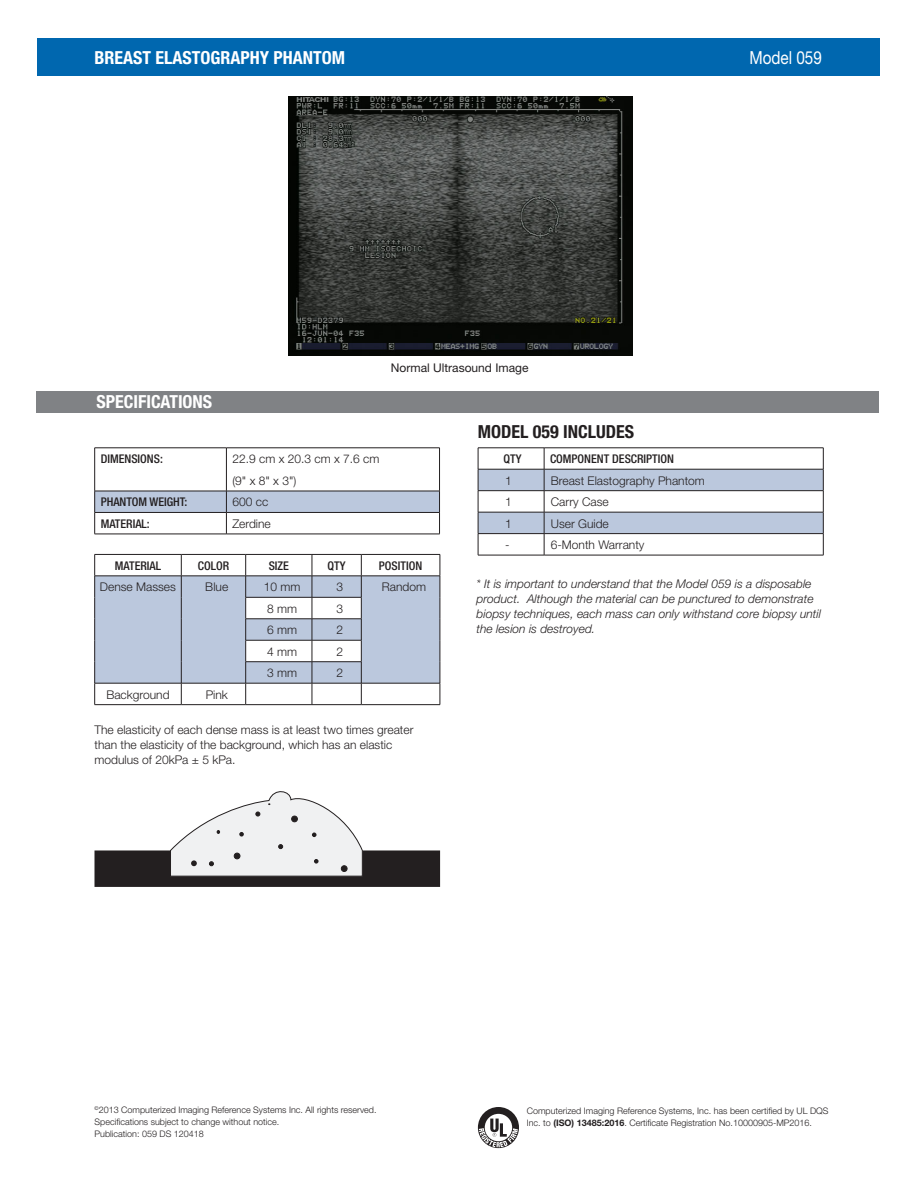
<style>
.page{position:relative;width:918px;height:1188px;background:#fff}
.page>*{position:absolute;margin:0;border:0;box-sizing:border-box;transform-origin:0 0}
.B_Feature_Bene_Head{font:700 condensed 18px "Helvetica Neue";color:#fff}
.HELV_DATA{font:700 condensed 18px "Helvetica Neue";color:#231f20}
.A_Sub-Head_Bold_Cond{font:700 condensed 18px "Helvetica Neue";color:#fff}
.B_Feature_Bene_Head-2{font:18px "Helvetica Neue";color:#fff;scale:.85 1}
.FEATURE__Bulletts{font:300 12px/15px "Helvetica Neue";color:#231f20}
.B_Main_Text_HN45_9_1{font:italic 300 12px/15px "Helvetica Neue";color:#231f20}
.B_Main_Text{font:500 condensed 12px "Helvetica Neue";color:#231f20}
.B_Main_Text-2{font:300 12px "Helvetica Neue";color:#231f20}
.HELV_DATA-2{font:12px "Helvetica Neue";color:#231f20}
.B_Main_Text_HN45_9_1-2{font:300 9px/12px "Helvetica Neue";color:#231f20}
.s1{font-weight:700}
</style>
<div class="page">
<svg style="left:478px;top:1107px;width:41px;height:41px"></svg>
<div style="left:37px;top:38px;width:842px;height:38px;background:#0067af"></div>
<svg style="left:94px;top:791px;width:346px;height:96px"></svg>
<img style="left:288px;top:97px;width:345px;height:258px">
<div style="left:36px;top:391px;width:843px;height:22px;background:#808285"></div>
<svg style="left:478px;top:448px;width:346px;height:107px"></svg>
<hr style="left:478px;top:555px;width:66px;height:1px;background:#231f20">
<hr style="left:544px;top:555px;width:279px;height:1px;background:#231f20">
<hr style="left:94px;top:448px;width:132px;height:1px;background:#231f20">
<hr style="left:94px;top:448px;width:1px;height:43px;background:#231f20">
<hr style="left:226px;top:448px;width:214px;height:1px;background:#231f20">
<hr style="left:226px;top:448px;width:1px;height:43px;background:#231f20">
<hr style="left:439px;top:448px;width:1px;height:43px;background:#231f20">
<svg style="left:94px;top:491px;width:346px;height:43px"></svg>
<hr style="left:94px;top:534px;width:132px;height:1px;background:#231f20">
<hr style="left:226px;top:534px;width:214px;height:1px;background:#231f20">
<hr style="left:94px;top:554px;width:87px;height:1px;background:#231f20">
<hr style="left:181px;top:554px;width:65px;height:1px;background:#231f20">
<hr style="left:246px;top:554px;width:66px;height:1px;background:#231f20">
<hr style="left:312px;top:554px;width:49px;height:1px;background:#231f20">
<hr style="left:361px;top:554px;width:79px;height:1px;background:#231f20">
<svg style="left:94px;top:555px;width:347px;height:149px"></svg>
<hr style="left:94px;top:704px;width:87px;height:1px;background:#231f20">
<hr style="left:181px;top:704px;width:65px;height:1px;background:#231f20">
<hr style="left:246px;top:704px;width:66px;height:1px;background:#231f20">
<hr style="left:312px;top:704px;width:49px;height:1px;background:#231f20">
<hr style="left:361px;top:704px;width:79px;height:1px;background:#231f20">
<p class="B_Feature_Bene_Head" style="left:94px;top:47px;width:252px">BREAST ELASTOGRAPHY PHANTOM</p>
<p class="B_Feature_Bene_Head-2" style="left:749px;top:47px;width:87px">Model 059</p>
<p class="A_Sub-Head_Bold_Cond" style="left:96px;top:391px;width:117px">SPECIFICATIONS</p>
<p class="HELV_DATA-2" style="left:391px;top:360px;width:139px">Normal Ultrasound Image</p>
<p class="HELV_DATA" style="left:478px;top:420px;width:158px">MODEL 059 INCLUDES</p>
<p class="B_Main_Text" style="left:101px;top:452px;width:64px">DIMENSIONS:</p>
<p class="B_Main_Text-2" style="left:232px;top:452px;width:148px">22.9 cm x 20.3 cm x 7.6 cm</p>
<p class="B_Main_Text-2" style="left:232px;top:473px;width:66px">(9" x 8" x 3")</p>
<p class="B_Main_Text" style="left:101px;top:495px;width:88px">PHANTOM WEIGHT:</p>
<p class="B_Main_Text-2" style="left:232px;top:495px;width:37px">600 cc</p>
<p class="B_Main_Text" style="left:101px;top:516px;width:51px">MATERIAL:</p>
<p class="B_Main_Text-2" style="left:232px;top:516px;width:40px">Zerdine</p>
<p class="B_Main_Text" style="left:115px;top:558px;width:48px">MATERIAL</p>
<p class="B_Main_Text" style="left:198px;top:558px;width:33px">COLOR</p>
<p class="B_Main_Text" style="left:269px;top:558px;width:22px">SIZE</p>
<p class="B_Main_Text" style="left:328px;top:558px;width:19px">QTY</p>
<p class="B_Main_Text" style="left:379px;top:558px;width:45px">POSITION</p>
<p class="FEATURE__Bulletts" style="left:100px;top:579px;width:77px">Dense Masses</p>
<p class="FEATURE__Bulletts" style="left:205px;top:579px;width:24px">Blue</p>
<p class="FEATURE__Bulletts" style="left:264px;top:579px;width:38px">10 mm</p>
<p class="FEATURE__Bulletts" style="left:337px;top:579px;width:8px">3</p>
<p class="FEATURE__Bulletts" style="left:382px;top:579px;width:46px">Random</p>
<p class="FEATURE__Bulletts" style="left:267px;top:601px;width:31px">8 mm</p>
<p class="FEATURE__Bulletts" style="left:337px;top:601px;width:8px">3</p>
<p class="FEATURE__Bulletts" style="left:267px;top:622px;width:31px">6 mm</p>
<p class="FEATURE__Bulletts" style="left:337px;top:622px;width:8px">2</p>
<p class="FEATURE__Bulletts" style="left:267px;top:644px;width:31px">4 mm</p>
<p class="FEATURE__Bulletts" style="left:337px;top:644px;width:8px">2</p>
<p class="FEATURE__Bulletts" style="left:267px;top:665px;width:31px">3 mm</p>
<p class="FEATURE__Bulletts" style="left:337px;top:665px;width:8px">2</p>
<p class="FEATURE__Bulletts" style="left:106px;top:687px;width:65px">Background</p>
<p class="FEATURE__Bulletts" style="left:206px;top:687px;width:24px">Pink</p>
<p class="FEATURE__Bulletts" style="left:94px;top:722px;width:320px">The elasticity of each dense mass is at least two times greater than the elasticity of the background, which has an elastic modulus of 20kPa ± 5 kPa.</p>
<p class="B_Main_Text" style="left:503px;top:452px;width:20px">QTY</p>
<p class="B_Main_Text" style="left:550px;top:452px;width:126px">COMPONENT DESCRIPTION</p>
<p class="FEATURE__Bulletts" style="left:505px;top:473px;width:8px">1</p>
<p class="FEATURE__Bulletts" style="left:551px;top:473px;width:156px">Breast Elastography Phantom</p>
<p class="FEATURE__Bulletts" style="left:505px;top:494px;width:8px">1</p>
<p class="FEATURE__Bulletts" style="left:551px;top:494px;width:59px">Carry Case</p>
<p class="FEATURE__Bulletts" style="left:505px;top:516px;width:8px">1</p>
<p class="FEATURE__Bulletts" style="left:551px;top:516px;width:60px">User Guide</p>
<p class="FEATURE__Bulletts" style="left:505px;top:537px;width:6px">-</p>
<p class="FEATURE__Bulletts" style="left:551px;top:537px;width:95px">6-Month Warranty</p>
<p class="B_Main_Text_HN45_9_1" style="left:477px;top:576px;width:346px">* It is important to understand that the Model 059 is a disposable product. Although the material can be punctured to demonstrate biopsy techniques, each mass can only withstand core biopsy until the lesion is destroyed.</p>
<p class="B_Main_Text_HN45_9_1-2" style="left:94px;top:1103px;width:284px"><sup>©</sup>2013 Computerized Imaging Reference Systems Inc. All rights reserved.<br>Specifications subject to change without notice.<br>Publication: 059 DS 120418</p>
<p class="B_Main_Text_HN45_9_1-2" style="left:527px;top:1105px;width:303px">Computerized Imaging Reference Systems, Inc. has been certified by UL DQS<br>Inc. to <span class="s1">(ISO) 13485:2016</span>. Certificate Registration No.10000905-MP2016.</p>
</div>
